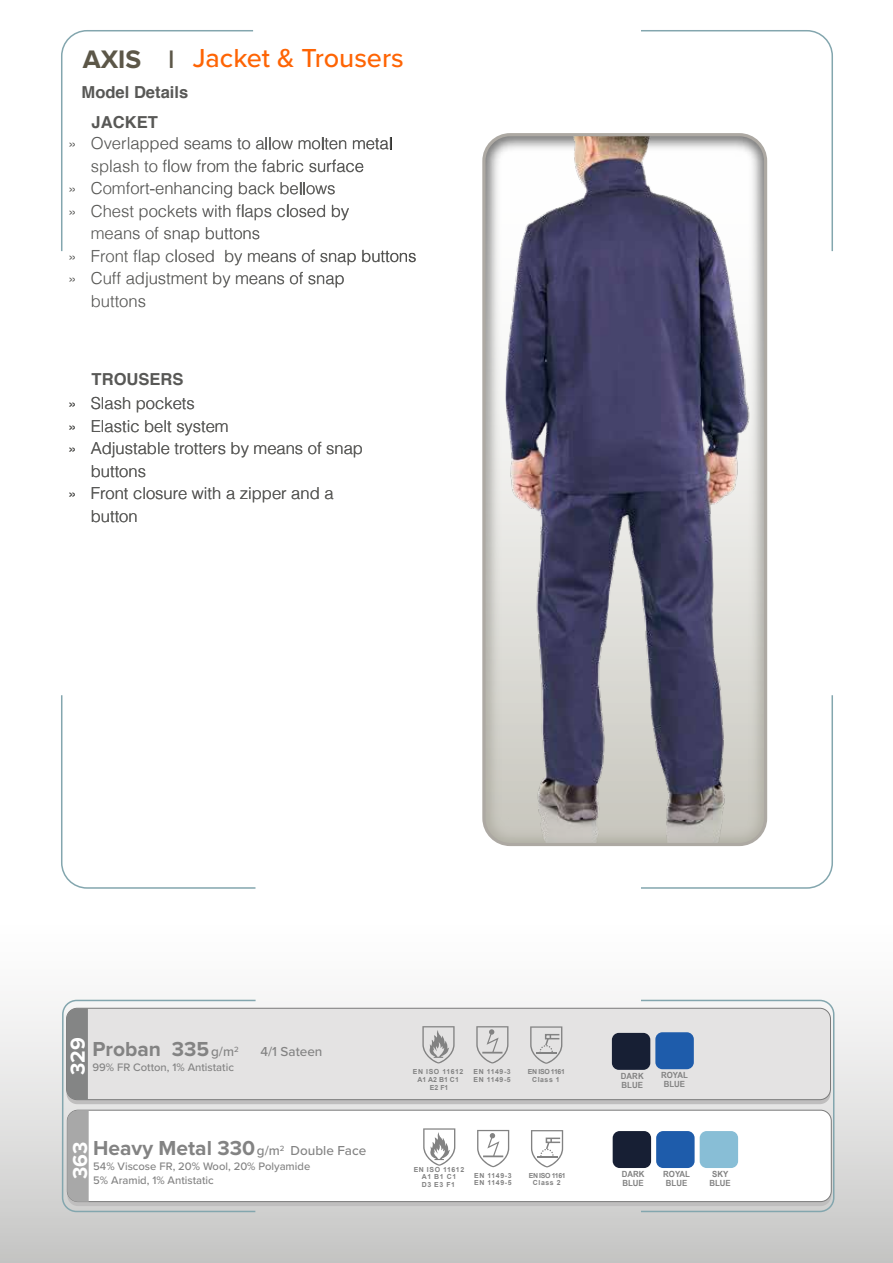
<style>
.page{position:relative;width:893px;height:1263px;background:#fff}
.page>*{position:absolute;margin:0;border:0;box-sizing:border-box;transform-origin:0 0}
.t1{font:500 27px "Proxima Nova";color:#fe6404}
.t2{font:700 21px "Proxima Nova";color:#838383}
.t3{font:700 21px "Proxima Nova";color:#fff}
.t4{font:300 16.5px "Helvetica";color:#585856}
.t5{font:700 16.5px "Helvetica";color:#585856}
.t6{font:500 13.5px "Proxima Nova";color:#838383}
.t7{font:500 11.25px/13.5px "Proxima Nova";color:#838383}
.t8{font:700 8.4px/8.4px "Arial Narrow";color:#828282;text-align:center;scale:1.13 1}
.t9{font:700 6.9px "Arial";letter-spacing:.08em;color:#828282}
.t10{font:700 6.9px "Arial";letter-spacing:-.05em;color:#828282}
.s1{font-weight:700;font-size:26.25px;color:#5c5748}
.s2{font-size:26.25px;color:#5c5748}
.s3{font-weight:500;font-size:13.5px}
</style>
<div class="page">
<div style="left:0;top:925px;width:893px;height:338px;background:linear-gradient(to bottom,#fff,#c8c7c6)"></div>
<svg style="left:639px;top:999px;width:196px;height:214px"></svg>
<div style="left:67px;top:1115px;width:764px;height:91px;background:#bfbebe;border-radius:11px"></div>
<div style="left:67px;top:1110px;width:764px;height:91px;background:#fff;border-radius:11px"></div>
<div style="left:67px;top:1110px;width:765px;height:92px;border:1px solid #7a7a7a;border-radius:11px"></div>
<div style="left:613px;top:1131px;width:38px;height:37px;background:#171f34;border-radius:7px"></div>
<div style="left:656px;top:1131px;width:39px;height:37px;background:#1e5cab;border-radius:7px"></div>
<div style="left:700px;top:1131px;width:38px;height:37px;background:#88bed6;border-radius:7px"></div>
<svg style="left:531px;top:1130px;width:32px;height:37px"></svg>
<svg style="left:477px;top:1130px;width:32px;height:37px"></svg>
<svg style="left:423px;top:1128px;width:33px;height:38px"></svg>
<svg style="left:67px;top:1013px;width:763px;height:91px;background:#bbbaba"></svg>
<div style="left:67px;top:1008px;width:763px;height:92px;background:#e4e3e3;border-radius:11px"></div>
<div style="left:66px;top:1008px;width:765px;height:92px;border:1px solid #7a7a7a;border-radius:11px"></div>
<svg style="left:61px;top:999px;width:196px;height:214px"></svg>
<div style="left:655px;top:1032px;width:39px;height:37px;background:#1e5cab;border-radius:7px"></div>
<div style="left:612px;top:1033px;width:38px;height:37px;background:#171f34;border-radius:7px"></div>
<svg style="left:476px;top:1026px;width:33px;height:37px"></svg>
<svg style="left:422px;top:1026px;width:33px;height:37px"></svg>
<svg style="left:530px;top:1026px;width:33px;height:38px"></svg>
<svg style="left:61px;top:695px;width:195px;height:194px"></svg>
<svg style="left:641px;top:694px;width:192px;height:195px"></svg>
<svg style="left:641px;top:30px;width:192px;height:223px"></svg>
<img style="left:486px;top:135px;width:280px;height:709px">
<img style="left:506px;top:135px;width:247px;height:709px">
<div style="left:482px;top:133px;width:285px;height:713px;border:3px solid #ada9a3;border-radius:26px"></div>
<svg style="left:61px;top:30px;width:355px;height:235px"></svg>
<svg style="left:92px;top:272px;width:29px;height:12px"></svg>
<svg style="left:127px;top:272px;width:80px;height:16px"></svg>
<svg style="left:214px;top:272px;width:16px;height:16px"></svg>
<svg style="left:236px;top:275px;width:48px;height:9px"></svg>
<svg style="left:290px;top:272px;width:13px;height:12px"></svg>
<svg style="left:309px;top:275px;width:35px;height:13px"></svg>
<svg style="left:92px;top:295px;width:53px;height:12px"></svg>
<h1 class="t1" style="left:83px;top:37px;width:323px"><span class="s1">AXIS</span> <span class="s2">I</span> Jacket &amp; Trousers</h1>
<p class="t5" style="left:82px;top:79px;width:108px">Model Details</p>
<p class="t5" style="left:92px;top:109px;width:68px">JACKET</p>
<p class="t4" style="left:68px;top:129px;width:326px">» Overlapped seams to allow molten metal</p>
<p class="t4" style="left:91px;top:152px;width:275px">splash to flow from the fabric surface</p>
<p class="t4" style="left:68px;top:174px;width:269px">» Comfort-enhancing back bellows</p>
<p class="t4" style="left:68px;top:197px;width:283px">» Chest pockets with flaps closed by</p>
<p class="t4" style="left:91px;top:219px;width:171px">means of snap buttons</p>
<p class="t4" style="left:68px;top:242px;width:350px">» Front flap closed by means of snap buttons</p>
<p class="t4" style="left:68px;top:264px;width:278px">» Cuff adjustment by means of snap</p>
<p class="t4" style="left:91px;top:287px;width:57px">buttons</p>
<p class="t5" style="left:92px;top:366px;width:93px">TROUSERS</p>
<p class="t4" style="left:68px;top:389px;width:128px">» Slash pockets</p>
<p class="t4" style="left:68px;top:412px;width:162px">» Elastic belt system</p>
<p class="t4" style="left:68px;top:434px;width:297px">» Adjustable trotters by means of snap</p>
<p class="t4" style="left:91px;top:457px;width:57px">buttons</p>
<p class="t4" style="left:68px;top:479px;width:267px">» Front closure with a zipper and a</p>
<p class="t4" style="left:91px;top:502px;width:48px">button</p>
<p class="t3" style="left:68px;top:1075px;width:39px;rotate:-90deg">329</p>
<p class="t2" style="left:92px;top:1039px;width:118px">Proban 335</p>
<p class="t6" style="left:260px;top:1041px;width:64px">4/1 Sateen</p>
<p class="t6" style="left:211px;top:1041px;width:29px">g/m<sup>2</sup></p>
<p class="t7" style="left:92px;top:1060px;width:143px">99% FR Cotton, 1% Antistatic</p>
<p class="t2" style="left:93px;top:1138px;width:275px">Heavy Metal 330 <span class="s3">g/m</span><sup>2</sup> <span class="s3">Double Face</span></p>
<p class="t3" style="left:71px;top:1179px;width:39px;rotate:-90deg">363</p>
<p class="t7" style="left:93px;top:1159px;width:219px">54% Viscose FR, 20% Wool, 20% Polyamide<br>5% Aramid, 1% Antistatic</p>
<p class="t9" style="left:413px;top:1067px;width:52px">EN ISO 11612</p>
<p class="t9" style="left:473px;top:1067px;width:39px">EN 1149-3</p>
<p class="t10" style="left:528px;top:1067px;width:39px">EN ISO 1161</p>
<p class="t9" style="left:417px;top:1075px;width:43px">A1 A2 B1 C1</p>
<p class="t9" style="left:473px;top:1075px;width:39px">EN 1149-5</p>
<p class="t9" style="left:430px;top:1083px;width:20px">E2 F1</p>
<p class="t9" style="left:532px;top:1075px;width:29px">Class 1</p>
<p class="t9" style="left:414px;top:1165px;width:52px">EN ISO 11612</p>
<p class="t9" style="left:474px;top:1171px;width:39px">EN 1149-3</p>
<p class="t10" style="left:529px;top:1171px;width:39px">EN ISO 1161</p>
<p class="t9" style="left:422px;top:1172px;width:36px">A1 B1 C1</p>
<p class="t9" style="left:533px;top:1178px;width:29px">Class 2</p>
<p class="t9" style="left:422px;top:1180px;width:35px">D3 E3 F1</p>
<p class="t9" style="left:474px;top:1178px;width:39px">EN 1149-5</p>
<p class="t8" style="left:621px;top:1071px;width:22px;text-align:left">DARK<br>BLUE</p>
<p class="t8" style="left:661px;top:1071px;width:25px">ROYAL<br>BLUE</p>
<p class="t8" style="left:622px;top:1170px;width:22px;text-align:left">DARK<br>BLUE</p>
<p class="t8" style="left:663px;top:1170px;width:25px">ROYAL<br>BLUE</p>
<p class="t8" style="left:709px;top:1170px;width:20px">SKY<br>BLUE</p>
</div>
